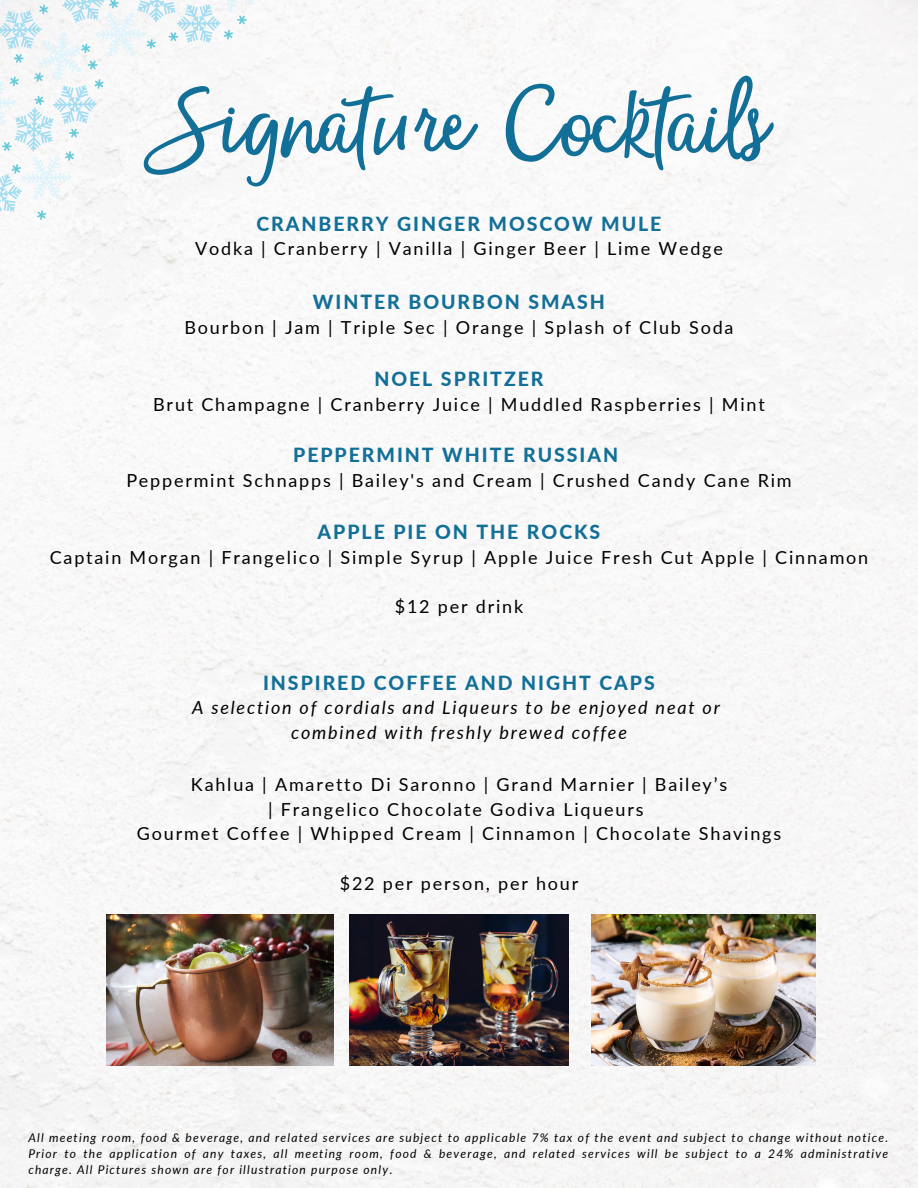
<style>
.page{position:relative;width:918px;height:1188px;background:#fff}
.page>*{position:absolute;margin:0;border:0;box-sizing:border-box;transform-origin:0 0}
.t1{font:97.5px "Money Penny Script";color:#126f97}
.t2{font:800 19.5px "Lato";letter-spacing:.1em;color:#126f97}
.t3{font:18px "Lato";letter-spacing:.1em;color:#000}
.t4{font:italic 18px "Lato";letter-spacing:.1em;color:#000}
.t5{font:italic 12px/16px "Lato";letter-spacing:.1em;color:#000;text-align:justify}
.s1{font-style:normal}
</style>
<div class="page">
<img style="left:0;top:0;width:918px;height:1188px">
<img style="left:349px;top:915px;width:220px;height:151px">
<img style="left:591px;top:915px;width:224px;height:151px">
<img style="left:107px;top:915px;width:227px;height:151px">
<svg style="left:0;top:0;width:261px;height:222px"></svg>
<p class="t1" style="left:154px;top:60px;width:612px">Signature Cocktails</p>
<p class="t2" style="left:256px;top:211px;width:406px">CRANBERRY GINGER MOSCOW MULE</p>
<p class="t3" style="left:195px;top:238px;width:529px">Vodka | Cranberry | Vanilla | Ginger Beer | Lime Wedge</p>
<p class="t2" style="left:313px;top:290px;width:294px">WINTER BOURBON SMASH</p>
<p class="t3" style="left:185px;top:316px;width:551px">Bourbon | Jam | Triple Sec | Orange | Splash of Club Soda</p>
<p class="t2" style="left:374px;top:367px;width:171px">NOEL SPRITZER</p>
<p class="t3" style="left:153px;top:393px;width:613px">Brut Champagne | Cranberry Juice | Muddled Raspberries | Mint</p>
<p class="t2" style="left:293px;top:443px;width:327px">PEPPERMINT WHITE RUSSIAN</p>
<p class="t3" style="left:126px;top:469px;width:667px">Peppermint Schnapps | Bailey's and Cream | Crushed Candy Cane Rim</p>
<p class="t2" style="left:318px;top:520px;width:284px">APPLE PIE ON THE ROCKS</p>
<p class="t3" style="left:50px;top:546px;width:820px">Captain Morgan | Frangelico | Simple Syrup | Apple Juice Fresh Cut Apple | Cinnamon</p>
<p class="t3" style="left:395px;top:595px;width:130px">$12 per drink</p>
<p class="t2" style="left:263px;top:670px;width:393px">INSPIRED COFFEE AND NIGHT CAPS</p>
<p class="t4" style="left:192px;top:697px;width:529px">A selection of cordials and Liqueurs to be enjoyed neat or</p>
<p class="t4" style="left:291px;top:721px;width:337px">combined with freshly brewed coffee</p>
<p class="t3" style="left:191px;top:773px;width:538px">Kahlua | Amaretto Di Saronno | Grand Marnier | Bailey’s</p>
<p class="t3" style="left:268px;top:798px;width:377px">| Frangelico Chocolate Godiva Liqueurs</p>
<p class="t3" style="left:137px;top:823px;width:646px">Gourmet Coffee | Whipped Cream | Cinnamon | Chocolate Shavings</p>
<p class="t3" style="left:340px;top:872px;width:240px">$22 per person, per hour</p>
<p class="t5" style="left:28px;top:1129px;width:861px">All meeting room, food &amp; beverage, and related services are subject to applicable 7% tax of the event and subject to change without notice.<br>Prior to the application of any taxes, all meeting room, food &amp; beverage, and related services will be subject to a 24% administrative charge. All Pictures shown are for illustration purpose only<span class="s1">.</span></p>
</div>
